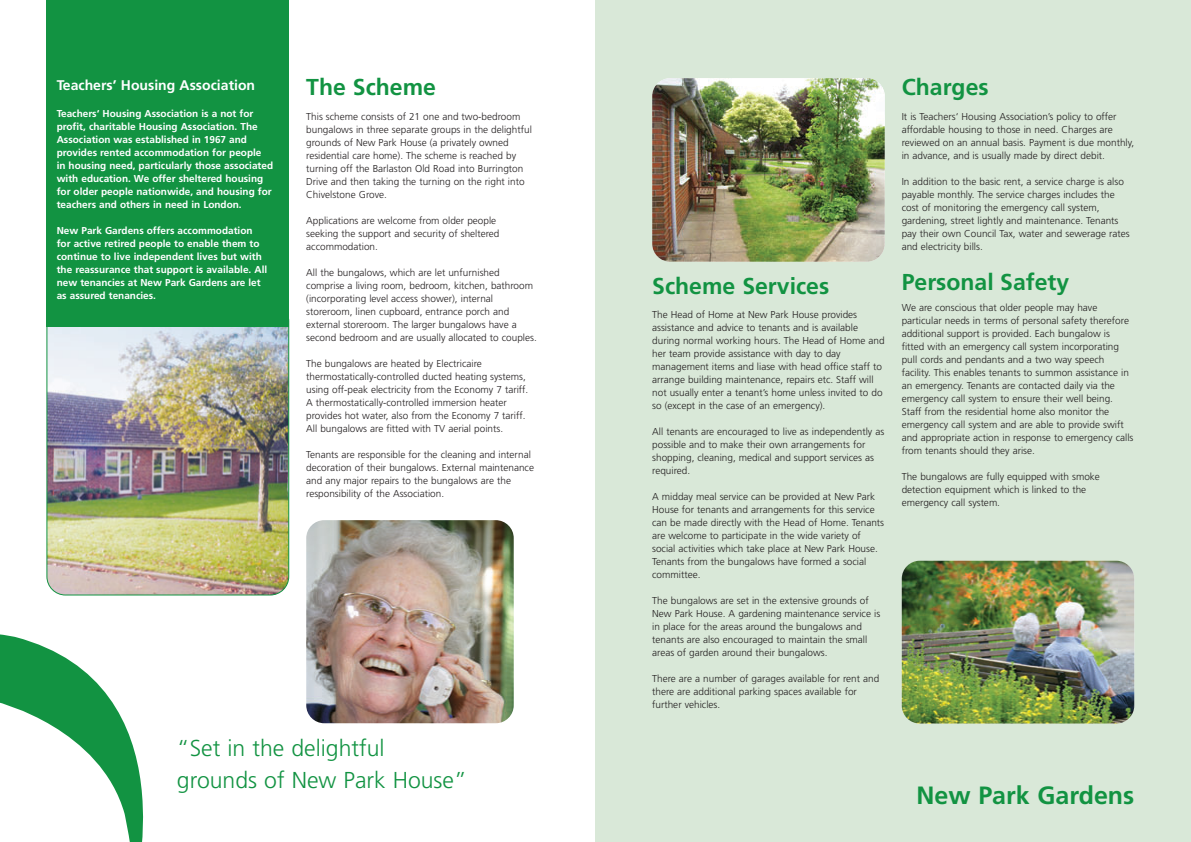
<style>
.page{position:relative;width:1191px;height:842px;background:#fff}
.page>*{position:absolute;margin:0;border:0;box-sizing:border-box;transform-origin:0 0}
.t1{font:700 25px "Frutiger";color:#129342}
.t2{font:700 23px "Frutiger";color:#129342}
.t3{font:300 23px/32px "Frutiger";color:#129342}
.t4{font:700 14px "Frutiger";color:#fff}
.t5{font:300 10px/13px "Frutiger";color:#231f20}
.t6{font:700 10px/13px "Frutiger";color:#fff}
</style>
<div class="page">
<svg style="left:0;top:634px;width:143px;height:208px"></svg>
<div style="left:595px;top:0;width:596px;height:842px;background:#d9e8d8"></div>
<img style="left:46px;top:327px;width:243px;height:268px">
<div style="left:46px;top:0;width:243px;height:327px;background:#129342"></div>
<img style="left:652px;top:78px;width:232px;height:184px">
<img style="left:306px;top:520px;width:208px;height:203px">
<img style="left:901px;top:561px;width:233px;height:162px">
<h3 class="t4" style="left:57px;top:79px;width:200px">Teachers’ Housing Association</h3>
<p class="t6" style="left:57px;top:108px;width:218px">Teachers‘ Housing Association is a not for profit, charitable Housing Association. The Association was established in 1967 and provides rented accommodation for people<br>in housing need, particularly those associated with education. We offer sheltered housing for older people nationwide, and housing for teachers and others in need in London.</p>
<p class="t6" style="left:57px;top:225px;width:212px">New Park Gardens offers accommodation for active retired people to enable them to continue to live independent lives but with the reassurance that support is available. All new tenancies at New Park Gardens are let as assured tenancies.</p>
<h2 class="t2" style="left:306px;top:78px;width:131px">The Scheme</h2>
<p class="t5" style="left:306px;top:111px;width:227px">This scheme consists of 21 one and two-bedroom bungalows in three separate groups in the delightful grounds of New Park House (a privately owned residential care home). The scheme is reached by turning off the Barlaston Old Road into Burrington Drive and then taking the turning on the right into Chivelstone Grove.</p>
<p class="t5" style="left:306px;top:215px;width:195px">Applications are welcome from older people seeking the support and security of sheltered accommodation.</p>
<p class="t5" style="left:306px;top:267px;width:232px">All the bungalows, which are let unfurnished comprise a living room, bedroom, kitchen, bathroom (incorporating level access shower), internal storeroom, linen cupboard, entrance porch and external storeroom. The larger bungalows have a second bedroom and are usually allocated to couples.</p>
<p class="t5" style="left:306px;top:358px;width:223px">The bungalows are heated by Electricaire thermostatically-controlled ducted heating systems, using off-peak electricity from the Economy 7 tariff.<br>A thermostatically-controlled immersion heater provides hot water, also from the Economy 7 tariff.<br>All bungalows are fitted with TV aerial points.</p>
<p class="t5" style="left:306px;top:449px;width:229px">Tenants are responsible for the cleaning and internal decoration of their bungalows. External maintenance and any major repairs to the bungalows are the responsibility of the Association.</p>
<h2 class="t3" style="left:177px;top:734px;width:291px">“Set in the delightful grounds of New Park House”</h2>
<h2 class="t2" style="left:652px;top:277px;width:179px">Scheme Services</h2>
<p class="t5" style="left:652px;top:309px;width:234px">The Head of Home at New Park House provides assistance and advice to tenants and is available during normal working hours. The Head of Home and her team provide assistance with day to day management items and liase with head office staff to arrange building maintenance, repairs etc. Staff will not usually enter a tenant’s home unless invited to do so (except in the case of an emergency).</p>
<p class="t5" style="left:652px;top:426px;width:234px">All tenants are encouraged to live as independently as possible and to make their own arrangements for shopping, cleaning, medical and support services as required.</p>
<p class="t5" style="left:652px;top:491px;width:233px">A midday meal service can be provided at New Park House for tenants and arrangements for this service can be made directly with the Head of Home. Tenants are welcome to participate in the wide variety of social activities which take place at New Park House.<br>Tenants from the bungalows have formed a social committee.</p>
<p class="t5" style="left:652px;top:595px;width:229px">The bungalows are set in the extensive grounds of New Park House. A gardening maintenance service is in place for the areas around the bungalows and tenants are also encouraged to maintain the small areas of garden around their bungalows.</p>
<p class="t5" style="left:652px;top:673px;width:229px">There are a number of garages available for rent and there are additional parking spaces available for further vehicles.</p>
<h2 class="t2" style="left:901px;top:78px;width:88px">Charges</h2>
<p class="t5" style="left:901px;top:111px;width:234px">It is Teachers‘ Housing Association’s policy to offer affordable housing to those in need. Charges are reviewed on an annual basis. Payment is due monthly, in advance, and is usually made by direct debit.</p>
<p class="t5" style="left:901px;top:176px;width:229px">In addition to the basic rent, a service charge is also payable monthly. The service charges includes the cost of monitoring the emergency call system, gardening, street lightly and maintenance. Tenants pay their own Council Tax, water and sewerage rates and electricity bills.</p>
<h2 class="t2" style="left:901px;top:273px;width:169px">Personal Safety</h2>
<p class="t5" style="left:901px;top:302px;width:233px">We are conscious that older people may have particular needs in terms of personal safety therefore additional support is provided. Each bungalow is fitted with an emergency call system incorporating pull cords and pendants and a two way speech facility. This enables tenants to summon assistance in an emergency. Tenants are contacted daily via the emergency call system to ensure their well being.<br>Staff from the residential home also monitor the emergency call system and are able to provide swift and appropriate action in response to emergency calls from tenants should they arise.</p>
<p class="t5" style="left:901px;top:471px;width:200px">The bungalows are fully equipped with smoke detection equipment which is linked to the emergency call system.</p>
<h1 class="t1" style="left:916px;top:785px;width:219px">New Park Gardens</h1>
</div>
